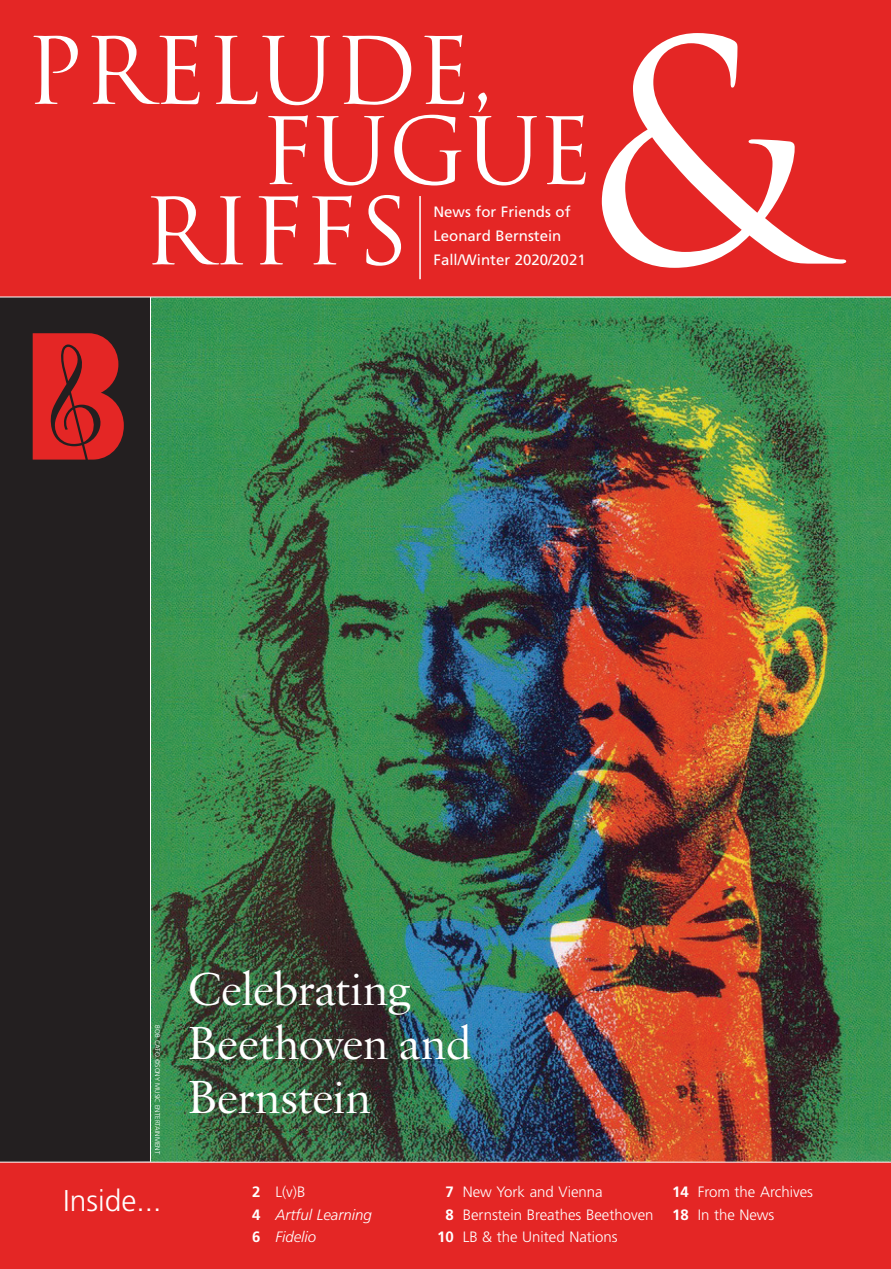
<style>
.page{position:relative;width:891px;height:1269px;background:#fff}
.page>*{position:absolute;margin:0;border:0;box-sizing:border-box;transform-origin:0 0}
.PHOTO_CREDIT_1{font:48px/54px "Sabon Rmn";letter-spacing:-.005em;color:#fff}
.headline{font:300 30px "Frutiger";color:#fff}
.calendar{font:300 15px "Frutiger";color:#fff}
.body_1{font:15px "Frutiger";color:#fff}
.calendar-2{font:italic 300 15px "Frutiger";color:#fff}
.PHOTO_CREDIT_1-2{font:300 6.75px "Frutiger";color:#fff}
.s1{font-weight:700}
.s2{font-weight:700;font-style:normal}
</style>
<div class="page">
<img style="left:151px;top:298px;width:740px;height:864px">
<div style="left:0;top:298px;width:150px;height:864px;background:#231f20"></div>
<svg style="left:33px;top:333px;width:91px;height:127px;background:#bc2423"></svg>
<div style="left:0;top:0;width:891px;height:297px;background:#e42625"></div>
<div style="left:0;top:1163px;width:891px;height:106px;background:#e42625"></div>
<svg style="left:602px;top:33px;width:244px;height:235px"></svg>
<svg style="left:34px;top:36px;width:44px;height:68px"></svg>
<svg style="left:91px;top:35px;width:109px;height:69px"></svg>
<svg style="left:215px;top:35px;width:322px;height:150px"></svg>
<svg style="left:546px;top:115px;width:40px;height:70px"></svg>
<svg style="left:151px;top:196px;width:92px;height:68px"></svg>
<svg style="left:259px;top:196px;width:39px;height:68px"></svg>
<svg style="left:312px;top:196px;width:40px;height:68px"></svg>
<svg style="left:366px;top:195px;width:35px;height:71px"></svg>
<hr style="left:419px;top:196px;width:2px;height:83px;background:#fff">
<p class="body_1" style="left:433px;top:203px;width:139px">News for Friends of</p>
<p class="body_1" style="left:433px;top:227px;width:129px">Leonard Bernstein</p>
<p class="body_1" style="left:434px;top:251px;width:154px">Fall/Winter 2020/2021</p>
<p class="PHOTO_CREDIT_1-2" style="left:161px;top:1025px;width:130px;rotate:90deg">BOB CATO ©SONY MUSIC ENTERTAINMENT</p>
<p class="PHOTO_CREDIT_1" style="left:188px;top:966px;width:285px">Celebrating<br>Beethoven and<br>Bernstein</p>
<p class="calendar" style="left:252px;top:1184px;width:55px"><span class="s1">2</span> L(v)B</p>
<p class="calendar-2" style="left:252px;top:1206px;width:121px"><span class="s2">4</span> Artful Learning</p>
<p class="calendar-2" style="left:252px;top:1228px;width:65px"><span class="s2">6</span> Fidelio</p>
<p class="headline" style="left:63px;top:1184px;width:100px">Inside...</p>
<p class="calendar" style="left:445px;top:1184px;width:159px"><span class="s1">7</span> New York and Vienna</p>
<p class="calendar" style="left:445px;top:1206px;width:210px"><span class="s1">8</span> Bernstein Breathes Beethoven</p>
<p class="calendar" style="left:437px;top:1228px;width:182px"><span class="s1">10</span> LB &amp; the United Nations</p>
<p class="calendar" style="left:672px;top:1184px;width:142px"><span class="s1">14</span> From the Archives</p>
<p class="calendar" style="left:672px;top:1206px;width:104px"><span class="s1">18</span> In the News</p>
</div>
